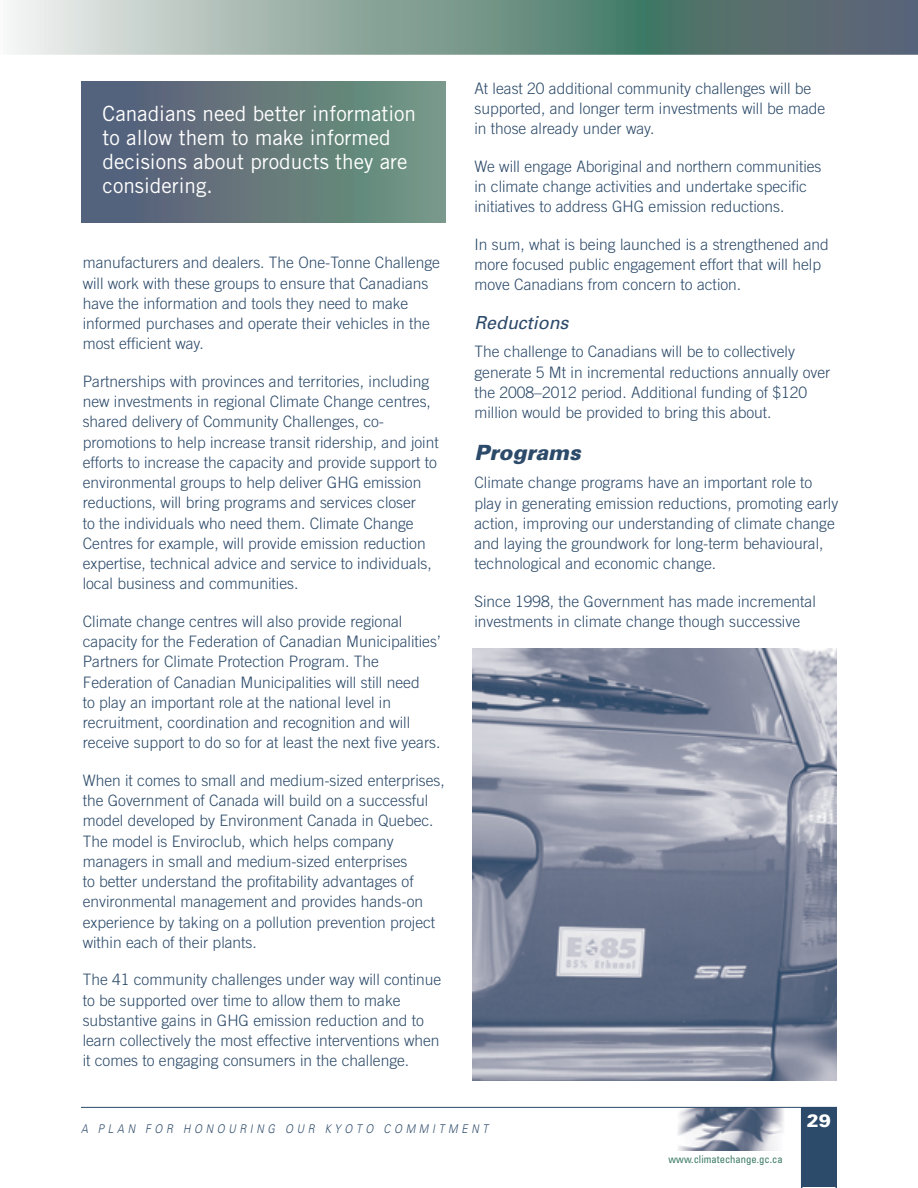
<style>
.page{position:relative;width:918px;height:1188px;background:#fff}
.page>*{position:absolute;margin:0;border:0;box-sizing:border-box;transform-origin:0 0}
.t1{font:21px/24px "Trade Gothic";color:#fff}
.t2{font:italic 900 21px "Univers";color:#2c4a69}
.t3{font:italic 18px "Univers";color:#2c4a69}
.t4{font:900 18px "Univers";color:#fff}
.t5{font:300 15.75px/20.2px "Trade Gothic";color:#2c4a69}
.t6{font:italic 300 12px "Univers";letter-spacing:.36em;color:#2c4a69;scale:.85 1}
.t7{font:condensed 10.65px "Univers";color:#3b7a66}
</style>
<div class="page">
<svg style="left:11px;top:0;width:907px;height:55px;background:#849c96"></svg>
<img style="left:678px;top:1108px;width:106px;height:42px">
<hr style="left:81px;top:1107px;width:756px;height:1px;background:#2c4a69">
<div style="left:801px;top:1108px;width:36px;height:79px;background:#2c4a69"></div>
<hr style="left:0;top:0;width:2px;height:53px;background:#fafbfa">
<div style="left:81px;top:81px;width:365px;height:141px;background:linear-gradient(to right,#555b79,#729982)"></div>
<img style="left:472px;top:648px;width:365px;height:432px">
<h1 class="t1" style="left:103px;top:104px;width:315px">Canadians need better information to allow them to make informed decisions about products they are considering.</h1>
<p class="t5" style="left:83px;top:254px;width:359px">manufacturers and dealers. The One-Tonne Challenge will work with these groups to ensure that Canadians have the information and tools they need to make informed purchases and operate their vehicles in the most efficient way.</p>
<p class="t5" style="left:83px;top:372px;width:358px">Partnerships with provinces and territories, including new investments in regional Climate Change centres, shared delivery of Community Challenges, co&shy;promotions to help increase transit ridership, and joint efforts to increase the capacity and provide support to environmental groups to help deliver GHG emission reductions, will bring programs and services closer<br>to the individuals who need them. Climate Change Centres for example, will provide emission reduction expertise, technical advice and service to individuals, local business and communities.</p>
<p class="t5" style="left:83px;top:613px;width:359px">Climate change centres will also provide regional capacity for the Federation of Canadian Municipalities’ Partners for Climate Protection Program. The Federation of Canadian Municipalities will still need<br>to play an important role at the national level in recruitment, coordination and recognition and will receive support to do so for at least the next five years.</p>
<p class="t5" style="left:83px;top:772px;width:364px">When it comes to small and medium-sized enterprises, the Government of Canada will build on a successful model developed by Environment Canada in Quebec.<br>The model is Enviroclub, which helps company managers in small and medium-sized enterprises<br>to better understand the profitability advantages of environmental management and provides hands-on experience by taking on a pollution prevention project within each of their plants.</p>
<p class="t5" style="left:83px;top:971px;width:360px">The 41 community challenges under way will continue to be supported over time to allow them to make substantive gains in GHG emission reduction and to learn collectively the most effective interventions when it comes to engaging consumers in the challenge.</p>
<p class="t5" style="left:474px;top:79px;width:352px">At least 20 additional community challenges will be supported, and longer term investments will be made in those already under way.</p>
<p class="t5" style="left:474px;top:157px;width:349px">We will engage Aboriginal and northern communities in climate change activities and undertake specific initiatives to address GHG emission reductions.</p>
<p class="t5" style="left:474px;top:235px;width:356px">In sum, what is being launched is a strengthened and more focused public engagement effort that will help move Canadians from concern to action.</p>
<p class="t3" style="left:474px;top:316px;width:96px">Reductions</p>
<p class="t5" style="left:474px;top:343px;width:358px">The challenge to Canadians will be to collectively generate 5 Mt in incremental reductions annually over the 2008–2012 period. Additional funding of $120 million would be provided to bring this about.</p>
<h1 class="t2" style="left:474px;top:444px;width:108px">Programs</h1>
<p class="t5" style="left:474px;top:474px;width:365px">Climate change programs have an important role to play in generating emission reductions, promoting early action, improving our understanding of climate change and laying the groundwork for long-term behavioural, technological and economic change.</p>
<p class="t5" style="left:474px;top:593px;width:343px">Since 1998, the Government has made incremental investments in climate change though successive</p>
<p class="t6" style="left:81px;top:1124px;width:480px">A PLAN FOR HONOURING OUR KYOTO COMMITMENT</p>
<p class="t7" style="left:669px;top:1156px;width:116px">www.climatechange.gc.ca</p>
<p class="t4" style="left:807px;top:1114px;width:26px">29</p>
</div>
